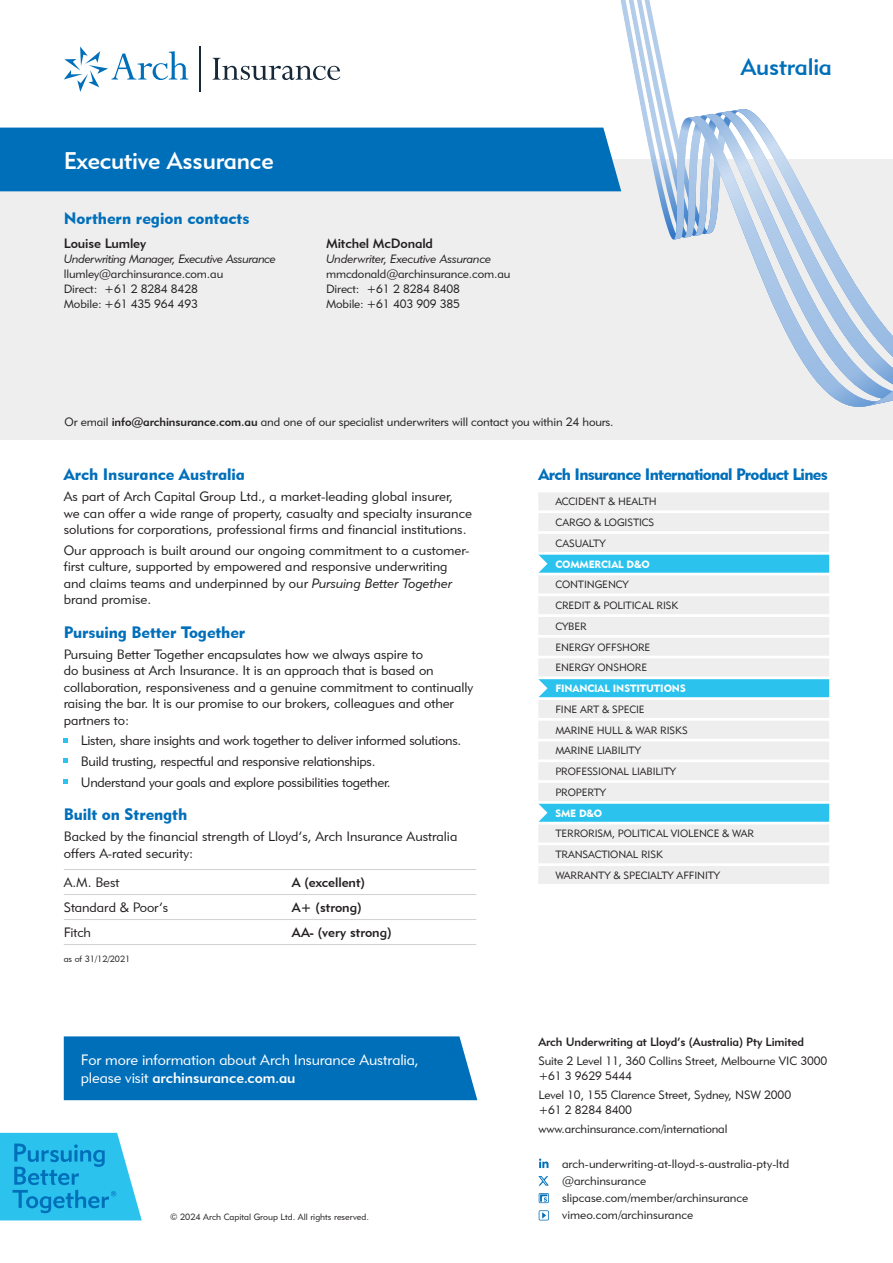
<style>
.page{position:relative;width:893px;height:1263px;background:#fff}
.page>*{position:absolute;margin:0;border:0;box-sizing:border-box;transform-origin:0 0}
.t1{font:24px "Geometric 415 BT Medium A";letter-spacing:-.01em;color:#fff}
.t2{font:23.7px "Geometric 415 BT Medium A";letter-spacing:-.01em;color:#006fba}
.t3{font:16.5px "Geometric 415 BT Black A";letter-spacing:-.005em;color:#006fba}
.t4{font:16.5px "Geometric 415 BT Black A";letter-spacing:-.04em;color:#006fba}
.t5{font:15px/18px "Geometric 415 BT Lite A";letter-spacing:-.01em;color:#fff}
.t6{font:13.5px/16.5px "Geometric 415 BT Lite A";color:#231f20}
.t7{font:13.5px "Geometric 415 BT Lite A";letter-spacing:-.02em;color:#231f20}
.t8{font:13.5px "Geometric 415 BT Medium A";letter-spacing:-.01em;color:#231f20}
.SBT_-_sector_body_text{font:12px/15px "Geometric 415 BT Lite A";letter-spacing:-.01em;color:#231f20}
.t9{font:12px "Geometric 415 BT Medium A";letter-spacing:-.01em;color:#231f20}
.t10{font:10.5px "Geometric 415 BT Lite A";letter-spacing:-.01em;color:#231f20}
.t11{font:10.5px "Geometric 415 BT Black A";letter-spacing:-.01em;color:#fff}
.t12{font:9px "Geometric 415 BT Lite A";color:#231f20}
.s1{font-family:"Geometric 415 BT Lite Italic A"}
.s2{font-family:"Geometric 415 BT Medium A"}
</style>
<div class="page">
<div style="left:0;top:159px;width:893px;height:281px;background:#eeeeef"></div>
<hr style="left:64px;top:869px;width:412px;height:1px;background:#d1d2d4">
<hr style="left:64px;top:894px;width:412px;height:1px;background:#d1d2d4">
<hr style="left:64px;top:919px;width:412px;height:1px;background:#d1d2d4">
<hr style="left:64px;top:944px;width:412px;height:1px;background:#d1d2d4">
<svg style="left:64px;top:738px;width:4px;height:4px"></svg>
<svg style="left:64px;top:759px;width:4px;height:4px"></svg>
<svg style="left:64px;top:780px;width:4px;height:4px"></svg>
<div style="left:538px;top:492px;width:291px;height:18px;background:#eeeeef"></div>
<div style="left:538px;top:513px;width:291px;height:18px;background:#eeeeef"></div>
<div style="left:538px;top:534px;width:291px;height:18px;background:#eeeeef"></div>
<div style="left:538px;top:555px;width:291px;height:18px;background:#2bc3ed"></div>
<div style="left:538px;top:575px;width:291px;height:18px;background:#eeeeef"></div>
<div style="left:538px;top:596px;width:291px;height:18px;background:#eeeeef"></div>
<div style="left:538px;top:617px;width:291px;height:18px;background:#eeeeef"></div>
<div style="left:538px;top:638px;width:291px;height:18px;background:#eeeeef"></div>
<div style="left:538px;top:658px;width:291px;height:18px;background:#eeeeef"></div>
<div style="left:538px;top:679px;width:291px;height:18px;background:#2bc3ed"></div>
<div style="left:538px;top:700px;width:291px;height:18px;background:#eeeeef"></div>
<div style="left:538px;top:721px;width:291px;height:18px;background:#eeeeef"></div>
<div style="left:538px;top:741px;width:291px;height:18px;background:#eeeeef"></div>
<div style="left:538px;top:762px;width:291px;height:18px;background:#eeeeef"></div>
<div style="left:538px;top:783px;width:291px;height:18px;background:#eeeeef"></div>
<div style="left:538px;top:804px;width:291px;height:18px;background:#2bc3ed"></div>
<div style="left:538px;top:824px;width:291px;height:18px;background:#eeeeef"></div>
<div style="left:538px;top:845px;width:291px;height:18px;background:#eeeeef"></div>
<div style="left:538px;top:866px;width:291px;height:18px;background:#eeeeef"></div>
<svg style="left:538px;top:803px;width:9px;height:19px"></svg>
<svg style="left:538px;top:679px;width:9px;height:19px"></svg>
<svg style="left:538px;top:554px;width:9px;height:19px"></svg>
<svg style="left:64px;top:46px;width:124px;height:46px"></svg>
<hr style="left:200px;top:46px;width:1px;height:46px;background:#172938">
<svg style="left:213px;top:58px;width:127px;height:22px"></svg>
<svg style="left:0;top:1133px;width:142px;height:87px;background:#37bce7"></svg>
<svg style="left:637px;top:0;width:8px;height:128px"></svg>
<svg style="left:645px;top:0;width:29px;height:240px"></svg>
<svg style="left:674px;top:119px;width:10px;height:121px"></svg>
<svg style="left:688px;top:116px;width:184px;height:291px"></svg>
<svg style="left:703px;top:114px;width:190px;height:286px"></svg>
<svg style="left:719px;top:111px;width:174px;height:273px"></svg>
<svg style="left:734px;top:109px;width:159px;height:248px"></svg>
<svg style="left:871px;top:391px;width:22px;height:14px"></svg>
<div style="left:0;top:128px;width:621px;height:63px;background:#006fba"></div>
<div style="left:64px;top:1036px;width:413px;height:64px;background:#006fba"></div>
<svg style="left:539px;top:1158px;width:9px;height:10px"></svg>
<svg style="left:539px;top:1210px;width:10px;height:10px"></svg>
<svg style="left:539px;top:1193px;width:10px;height:10px"></svg>
<svg style="left:538px;top:1176px;width:11px;height:9px"></svg>
<p class="t1" style="left:64px;top:145px;width:211px">Executive Assurance</p>
<p class="t3" style="left:64px;top:208px;width:187px">Northern region contacts</p>
<p class="t8" style="left:64px;top:235px;width:84px">Louise Lumley</p>
<p class="SBT_-_sector_body_text" style="left:64px;top:251px;width:214px"><span class="s1">Underwriting Manager, Executive Assurance </span>llumley@archinsurance.com.au<br>Direct: +61 2 8284 8428<br>Mobile: +61 435 964 493</p>
<p class="t8" style="left:326px;top:235px;width:108px">Mitchel McDonald</p>
<p class="SBT_-_sector_body_text" style="left:326px;top:251px;width:186px"><span class="s1">Underwriter, Executive Assurance </span>mmcdonald@archinsurance.com.au<br>Direct: +61 2 8284 8408<br>Mobile: +61 403 909 385</p>
<p class="SBT_-_sector_body_text" style="left:64px;top:414px;width:551px">Or email <span class="s2">info@archinsurance.com.au</span> and one of our specialist underwriters will contact you within 24 hours.</p>
<p class="t2" style="left:741px;top:53px;width:93px">Australia</p>
<p class="t3" style="left:64px;top:464px;width:183px">Arch Insurance Australia</p>
<p class="t6" style="left:64px;top:488px;width:410px">As part of Arch Capital Group Ltd., a market-leading global insurer, we can offer a wide range of property, casualty and specialty insurance solutions for corporations, professional firms and financial institutions.</p>
<p class="t6" style="left:64px;top:542px;width:407px">Our approach is built around our ongoing commitment to a customer&shy;first culture, supported by empowered and responsive underwriting and claims teams and underpinned by our <span class="s1">Pursuing Better Together </span>brand promise.</p>
<p class="t3" style="left:64px;top:622px;width:183px">Pursuing Better Together</p>
<p class="t6" style="left:64px;top:645px;width:411px">Pursuing Better Together encapsulates how we always aspire to<br>do business at Arch Insurance. It is an approach that is based on collaboration, responsiveness and a genuine commitment to continually raising the bar. It is our promise to our brokers, colleagues and other partners to:</p>
<p class="t7" style="left:81px;top:732px;width:382px">Listen, share insights and work together to deliver informed solutions.</p>
<p class="t7" style="left:81px;top:753px;width:296px">Build trusting, respectful and responsive relationships.</p>
<p class="t7" style="left:81px;top:774px;width:311px">Understand your goals and explore possibilities together.</p>
<p class="t3" style="left:64px;top:804px;width:125px">Built on Strength</p>
<p class="t6" style="left:64px;top:828px;width:395px">Backed by the financial strength of Lloyd’s, Arch Insurance Australia offers A-rated security:</p>
<p class="t6" style="left:64px;top:874px;width:57px">A.M. Best</p>
<p class="t8" style="left:292px;top:874px;width:75px">A (excellent)</p>
<p class="t6" style="left:64px;top:899px;width:106px">Standard &amp; Poor’s</p>
<p class="t8" style="left:292px;top:899px;width:71px">A+ (strong)</p>
<p class="t6" style="left:64px;top:924px;width:29px">Fitch</p>
<p class="t8" style="left:292px;top:924px;width:101px">AA- (very strong)</p>
<p class="t12" style="left:64px;top:953px;width:68px">as of 31/12/2021</p>
<p class="t5" style="left:81px;top:1050px;width:340px">For more information about Arch Insurance Australia, please visit <span class="s2">archinsurance.com.au</span></p>
<p class="t12" style="left:170px;top:1212px;width:200px">© 2024 Arch Capital Group Ltd. All rights reserved.</p>
<p class="t4" style="left:538px;top:464px;width:291px">Arch Insurance International Product Lines</p>
<p class="t10" style="left:555px;top:495px;width:103px">ACCIDENT &amp; HEALTH</p>
<p class="t10" style="left:555px;top:516px;width:100px">CARGO &amp; LOGISTICS</p>
<p class="t10" style="left:555px;top:537px;width:52px">CASUALTY</p>
<p class="t11" style="left:555px;top:557px;width:96px">COMMERCIAL D&amp;O</p>
<p class="t10" style="left:555px;top:578px;width:75px">CONTINGENCY</p>
<p class="t10" style="left:555px;top:599px;width:124px">CREDIT &amp; POLITICAL RISK</p>
<p class="t10" style="left:555px;top:620px;width:33px">CYBER</p>
<p class="t10" style="left:555px;top:640px;width:97px">ENERGY OFFSHORE</p>
<p class="t10" style="left:555px;top:661px;width:93px">ENERGY ONSHORE</p>
<p class="t11" style="left:555px;top:682px;width:132px">FINANCIAL INSTITUTIONS</p>
<p class="t10" style="left:555px;top:703px;width:91px">FINE ART &amp; SPECIE</p>
<p class="t10" style="left:555px;top:723px;width:134px">MARINE HULL &amp; WAR RISKS</p>
<p class="t10" style="left:555px;top:744px;width:87px">MARINE LIABILITY</p>
<p class="t10" style="left:555px;top:765px;width:122px">PROFESSIONAL LIABILITY</p>
<p class="t10" style="left:555px;top:786px;width:52px">PROPERTY</p>
<p class="t11" style="left:555px;top:806px;width:48px">SME D&amp;O</p>
<p class="t10" style="left:555px;top:827px;width:200px">TERRORISM, POLITICAL VIOLENCE &amp; WAR</p>
<p class="t10" style="left:555px;top:848px;width:109px">TRANSACTIONAL RISK</p>
<p class="t10" style="left:555px;top:869px;width:166px">WARRANTY &amp; SPECIALTY AFFINITY</p>
<p class="t9" style="left:538px;top:1034px;width:267px">Arch Underwriting at Lloyd’s (Australia) Pty Limited</p>
<p class="SBT_-_sector_body_text" style="left:538px;top:1053px;width:290px">Suite 2 Level 11, 360 Collins Street, Melbourne VIC 3000 +61 3 9629 5444</p>
<p class="SBT_-_sector_body_text" style="left:538px;top:1087px;width:254px">Level 10, 155 Clarence Street, Sydney, NSW 2000 +61 2 8284 8400</p>
<p class="SBT_-_sector_body_text" style="left:538px;top:1121px;width:191px">www.archinsurance.com/international</p>
<p class="SBT_-_sector_body_text" style="left:562px;top:1156px;width:229px">arch-underwriting-at-lloyd-s-australia-pty-ltd</p>
<p class="SBT_-_sector_body_text" style="left:562px;top:1173px;width:86px">@archinsurance</p>
<p class="SBT_-_sector_body_text" style="left:562px;top:1190px;width:188px">slipcase.com/member/archinsurance</p>
<p class="SBT_-_sector_body_text" style="left:562px;top:1207px;width:133px">vimeo.com/archinsurance</p>
</div>
